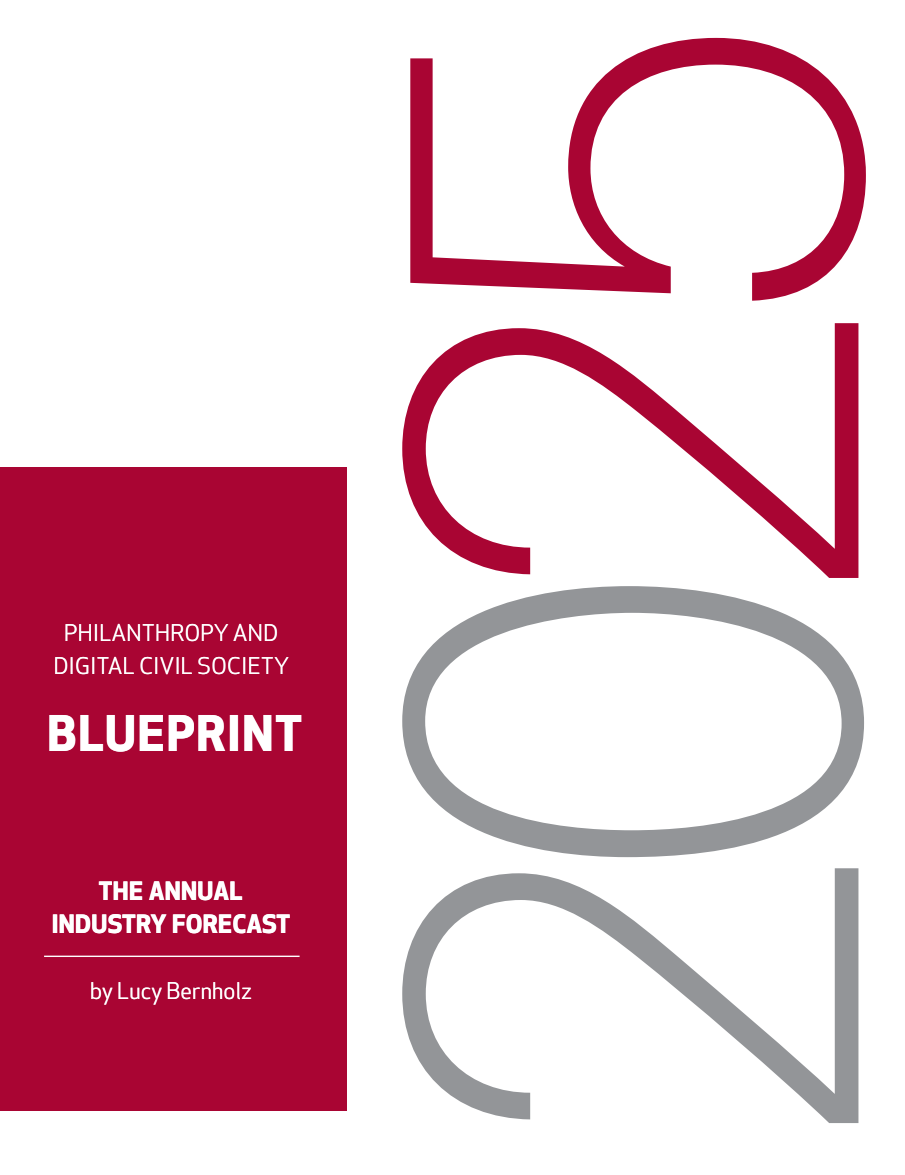
<style>
.page{position:relative;width:905px;height:1175px;background:#fff}
.page>*{position:absolute;margin:0;border:0;box-sizing:border-box;transform-origin:0 0}
.t1{font:100 621.3px "LT Univers Basic";color:#939598}
.t2{font:700 48px "Apex New";letter-spacing:.04em;color:#fff}
.t3{font:700 24.75px/33px "Apex New";letter-spacing:.015em;color:#fff;text-align:center}
.t4{font:22.5px/33px "Apex New";letter-spacing:.01em;color:#fff;text-align:center}
.s1{color:#a90533}
</style>
<div class="page">
<div style="left:0;top:467px;width:346px;height:643px;background:#a90533"></div>
<hr style="left:44px;top:955px;width:255px;height:2px;background:#fff">
<p class="t4" style="left:54px;top:616px;width:237px">PHILANTHROPY AND<br>DIGITAL CIVIL SOCIETY</p>
<p class="t4" style="left:55px;top:663px;width:235px">PHILANTHROPY AND<br>DIGITAL CIVIL SOCIETY:</p>
<h2 class="t2" style="left:48px;top:699px;width:256px">BLUEPRINT</h2>
<p class="t3" style="left:52px;top:873px;width:240px">THE ANNUAL<br>INDUSTRY FORECAST</p>
<p class="t3" style="left:99px;top:920px;width:145px">THE ANNUAL</p>
<p class="t4" style="left:90px;top:974px;width:163px">by Lucy Bernholz</p>
<h1 class="t1" style="left:285px;top:1159px;width:1158px;rotate:-90deg">20<span class="s1">25</span></h1>
</div>
